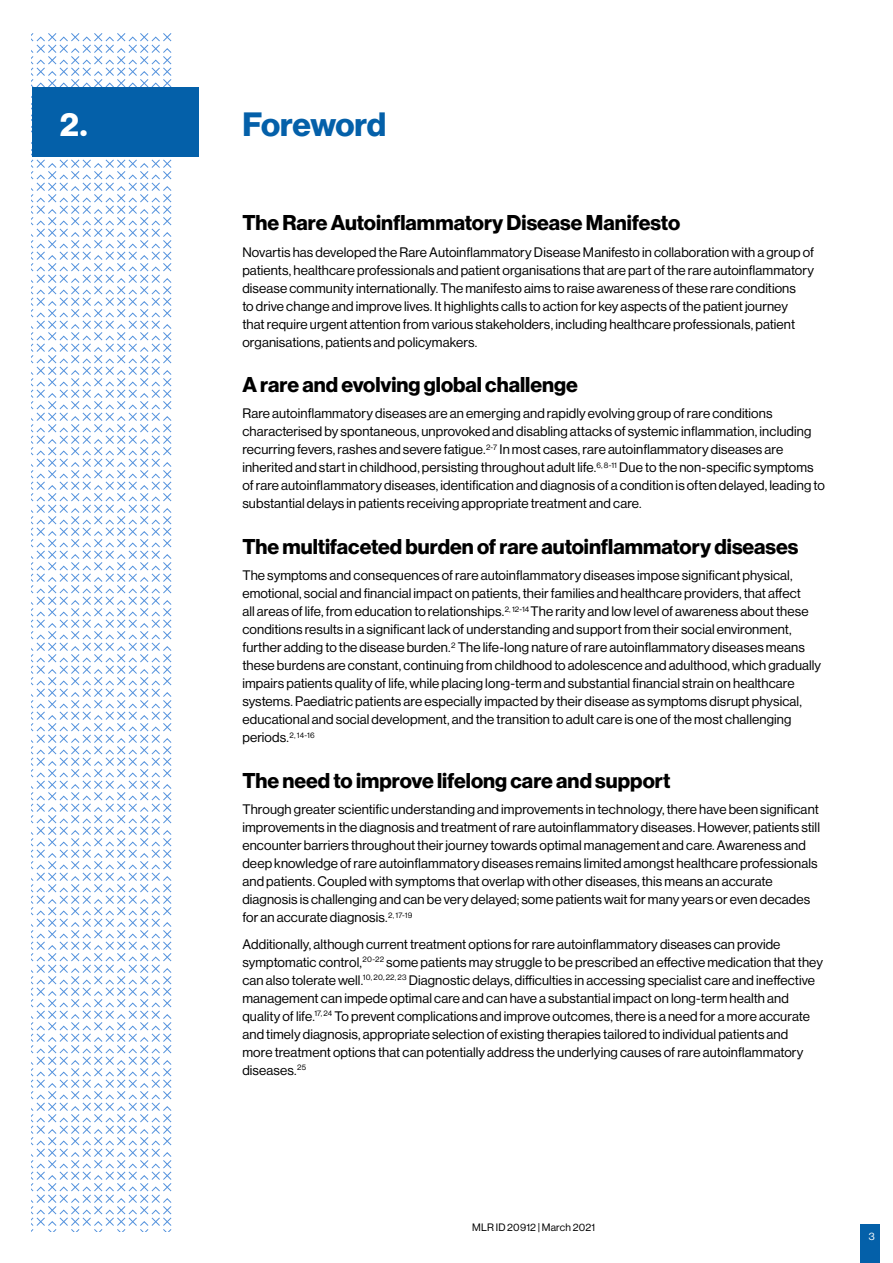
<style>
.page{position:relative;width:893px;height:1263px;background:#fff}
.page>*{position:absolute;margin:0;border:0;box-sizing:border-box;transform-origin:0 0}
.Headline_24pt{font:700 33px "Volta Modern Display 75";letter-spacing:-.01em;color:#0460a9}
.Headline_24pt-2{font:700 33px "Volta Modern Display 75";color:#fff}
.Body_text_Bold{font:700 21px "Volta Modern Display 75";color:#000}
.Address_phone{font:13.5px/18px "Volta Modern Display 55 Roman";letter-spacing:.01em;color:#000}
.Time_Novartis_Blue{font:10.5px "Volta Modern Display 55 Roman";letter-spacing:.02em;color:#000}
.t1{font:10.5px "Volta Modern Display 55 Roman";color:#fff}
</style>
<div class="page">
<div style="left:860px;top:1225px;width:19px;height:38px;background:#0460a9"></div>
<svg style="left:32px;top:33px;width:139px;height:1198px"></svg>
<div style="left:32px;top:87px;width:167px;height:70px;background:#0460a9"></div>
<p class="Headline_24pt-2" style="left:60px;top:105px;width:29px">2.</p>
<p class="Headline_24pt" style="left:242px;top:105px;width:145px">Foreword</p>
<p class="Body_text_Bold" style="left:242px;top:210px;width:439px">The Rare Autoinflammatory Disease Manifesto</p>
<p class="Address_phone" style="left:242px;top:243px;width:573px">Novartis has developed the Rare Autoinflammatory Disease Manifesto in collaboration with a group of patients, healthcare professionals and patient organisations that are part of the rare autoinflammatory disease community internationally. The manifesto aims to raise awareness of these rare conditions<br>to drive change and improve lives. It highlights calls to action for key aspects of the patient journey<br>that require urgent attention from various stakeholders, including healthcare professionals, patient organisations, patients and policymakers.</p>
<p class="Body_text_Bold" style="left:242px;top:372px;width:337px">A rare and evolving global challenge</p>
<p class="Address_phone" style="left:242px;top:405px;width:584px">Rare autoinflammatory diseases are an emerging and rapidly evolving group of rare conditions characterised by spontaneous, unprovoked and disabling attacks of systemic inflammation, including recurring fevers, rashes and severe fatigue.<sup>2-7</sup> In most cases, rare autoinflammatory diseases are inherited and start in childhood, persisting throughout adult life.<sup>6,</sup> <sup>8-11</sup> Due to the non-specific symptoms of rare autoinflammatory diseases, identification and diagnosis of a condition is often delayed, leading to substantial delays in patients receiving appropriate treatment and care.</p>
<p class="Body_text_Bold" style="left:242px;top:534px;width:558px">The multifaceted burden of rare autoinflammatory diseases</p>
<p class="Address_phone" style="left:242px;top:566px;width:580px">The symptoms and consequences of rare autoinflammatory diseases impose significant physical, emotional, social and financial impact on patients, their families and healthcare providers, that affect<br>all areas of life, from education to relationships.<sup>2,</sup> <sup>12-14</sup> The rarity and low level of awareness about these conditions results in a significant lack of understanding and support from their social environment, further adding to the disease burden.<sup>2</sup> The life-long nature of rare autoinflammatory diseases means these burdens are constant, continuing from childhood to adolescence and adulthood, which gradually impairs patients quality of life, while placing long-term and substantial financial strain on healthcare systems. Paediatric patients are especially impacted by their disease as symptoms disrupt physical, educational and social development, and the transition to adult care is one of the most challenging periods.<sup>2,</sup> <sup>14-16</sup></p>
<p class="Body_text_Bold" style="left:242px;top:768px;width:429px">The need to improve lifelong care and support</p>
<p class="Address_phone" style="left:242px;top:800px;width:579px">Through greater scientific understanding and improvements in technology, there have been significant improvements in the diagnosis and treatment of rare autoinflammatory diseases. However, patients still encounter barriers throughout their journey towards optimal management and care. Awareness and deep knowledge of rare autoinflammatory diseases remains limited amongst healthcare professionals and patients. Coupled with symptoms that overlap with other diseases, this means an accurate diagnosis is challenging and can be very delayed; some patients wait for many years or even decades for an accurate diagnosis.<sup>2,</sup> <sup>17-19</sup></p>
<p class="Address_phone" style="left:242px;top:935px;width:582px">Additionally, although current treatment options for rare autoinflammatory diseases can provide symptomatic control,<sup>20-22</sup> some patients may struggle to be prescribed an effective medication that they can also tolerate well.<sup>10,</sup> <sup>20,</sup> <sup>22,</sup> <sup>23</sup> Diagnostic delays, difficulties in accessing specialist care and ineffective management can impede optimal care and can have a substantial impact on long-term health and quality of life.<sup>17,</sup> <sup>24</sup> To prevent complications and improve outcomes, there is a need for a more accurate and timely diagnosis, appropriate selection of existing therapies tailored to individual patients and<br>more treatment options that can potentially address the underlying causes of rare autoinflammatory diseases.<sup>25</sup></p>
<p class="Time_Novartis_Blue" style="left:472px;top:1221px;width:124px">MLR ID 20912 | March 2021</p>
<p class="t1" style="left:869px;top:1230px;width:7px">3</p>
</div>
